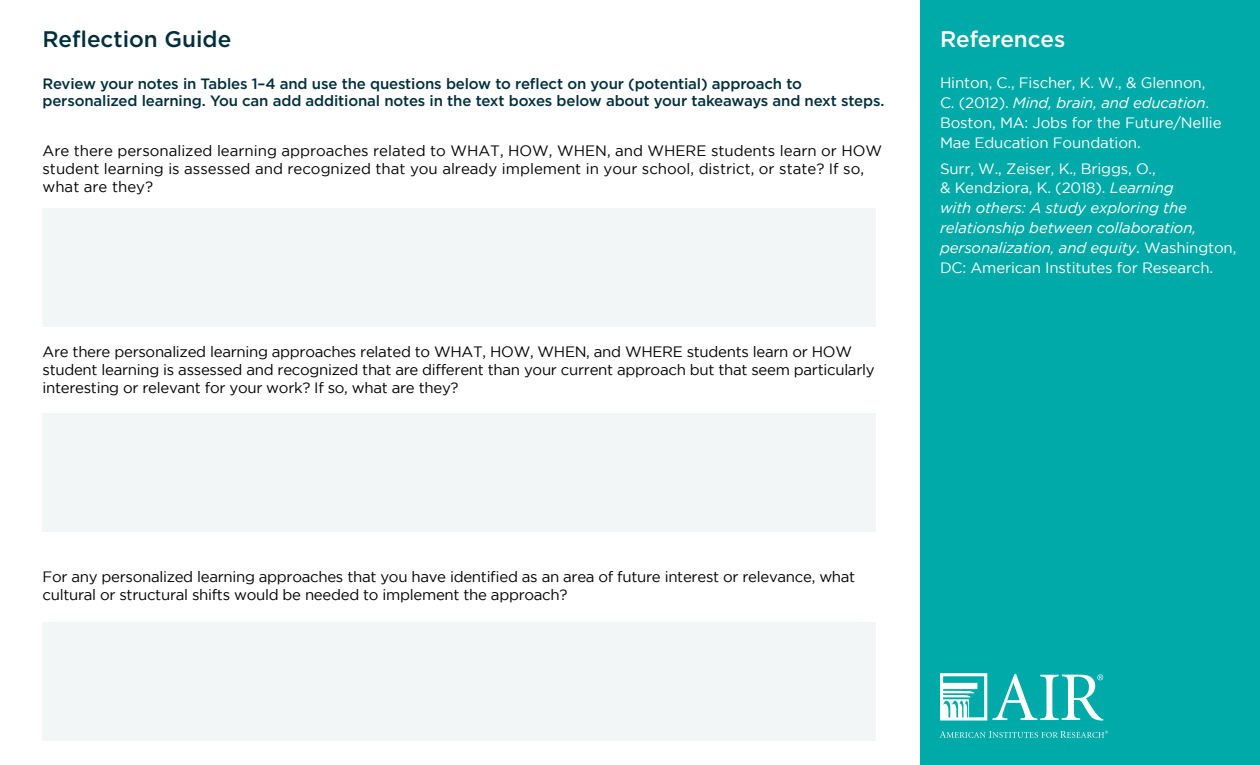
<style>
.page{position:relative;width:1260px;height:765px;background:#fff}
.page>*{position:absolute;margin:0;border:0;box-sizing:border-box;transform-origin:0 0}
.t1{font:500 22.5px "Gotham";color:#002e3d}
.t2{font:500 22.5px "Gotham";color:#fff}
.t3{font:15px/18px "Gotham";letter-spacing:-.02em;color:#000}
.t4{font:15px/18px "Gotham";color:#000}
.t5{font:italic 15px/20px "Gotham";letter-spacing:-.01em;color:#fff}
.t6{font:500 15px/17.5px "Gotham";letter-spacing:-.01em;color:#002e3d}
.t7{font:15px/20px "Gotham";letter-spacing:-.01em;color:#fff}
.s1{font-style:italic}
.s2{font-style:normal}
</style>
<div class="page">
<div style="left:920px;top:0;width:340px;height:765px;background:#00aaa8"></div>
<div style="left:42px;top:208px;width:834px;height:119px;background:#f2f6f7"></div>
<div style="left:42px;top:413px;width:834px;height:119px;background:#f2f6f7"></div>
<div style="left:42px;top:622px;width:834px;height:119px;background:#f2f6f7"></div>
<svg style="left:940px;top:673px;width:163px;height:48px"></svg>
<svg style="left:940px;top:731px;width:168px;height:7px"></svg>
<h1 class="t1" style="left:42px;top:24px;width:190px">Reflection Guide</h1>
<p class="t6" style="left:42px;top:75px;width:843px">Review your notes in Tables 1–4 and use the questions below to reflect on your (potential) approach to personalized learning. You can add additional notes in the text boxes below about your takeaways and next steps.</p>
<p class="t4" style="left:42px;top:141px;width:841px">Are there personalized learning approaches related to WHAT, HOW, WHEN, and WHERE students learn or HOW student learning is assessed and recognized that you already implement in your school, district, or state? If so, what are they?</p>
<p class="t3" style="left:42px;top:343px;width:834px">Are there personalized learning approaches related to WHAT, HOW, WHEN, and WHERE students learn or HOW student learning is assessed and recognized that are different than your current approach but that seem particularly interesting or relevant for your work? If so, what are they?</p>
<h1 class="t2" style="left:940px;top:24px;width:127px">References</h1>
<p class="t7" style="left:940px;top:72px;width:283px">Hinton, C., Fischer, K. W., &amp; Glennon, C. (2012). <span class="s1">Mind, brain, and education</span>.<br>Boston, MA: Jobs for the Future/Nellie Mae Education Foundation.</p>
<p class="t5" style="left:940px;top:158px;width:298px"><span class="s2">Surr, W., Zeiser, K., Briggs, O.,<br>&amp; Kendziora, K. (2018).</span> Learning<br>with others: A study exploring the relationship between collaboration, personalization, and equity<span class="s2">. Washington, DC: American Institutes for Research.</span></p>
<p class="t3" style="left:42px;top:568px;width:814px">For any personalized learning approaches that you have identified as an area of future interest or relevance, what cultural or structural shifts would be needed to implement the approach?</p>
</div>
